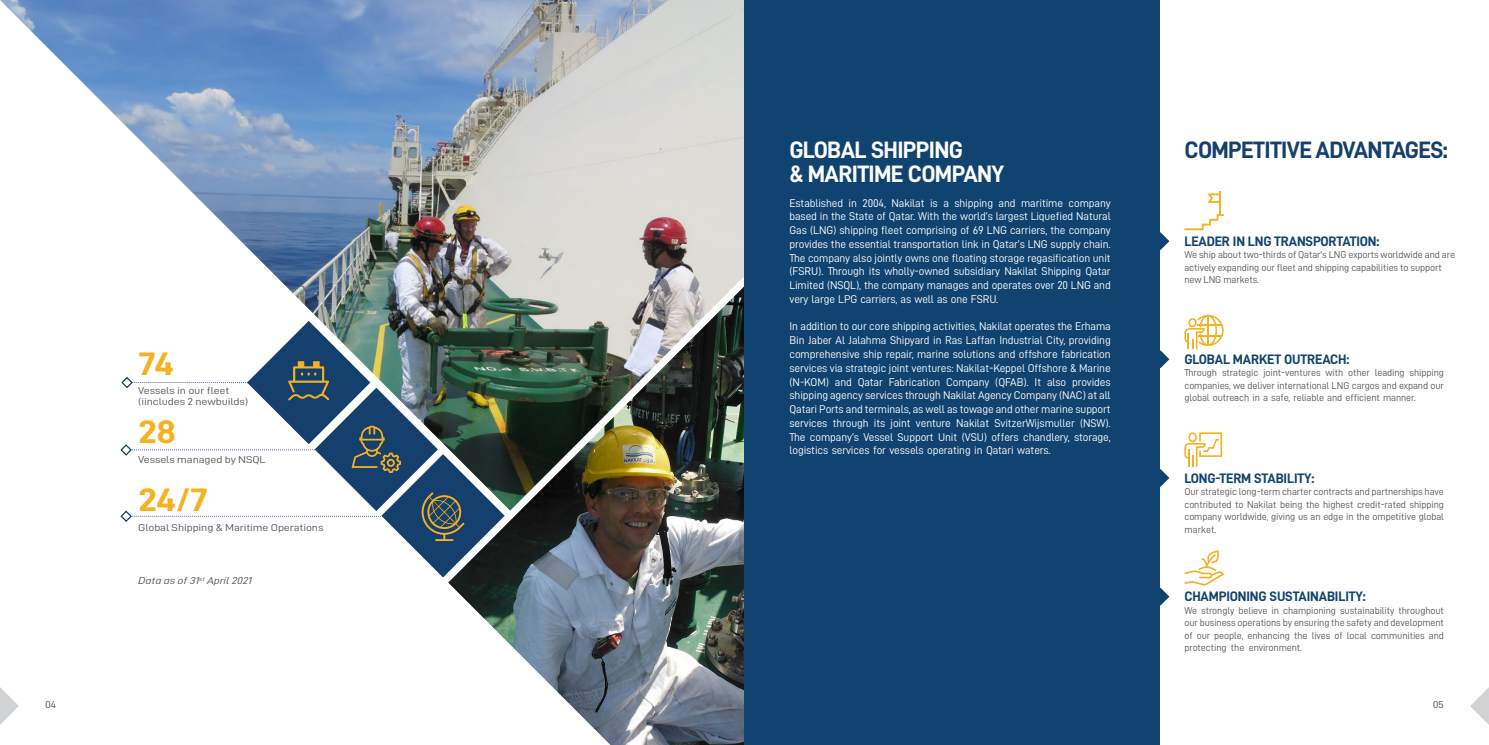
<style>
.page{position:relative;width:1489px;height:745px;background:#fff}
.page>*{position:absolute;margin:0;border:0;box-sizing:border-box;transform-origin:0 0}
.t1{font:32.5px "D DIN Bold";color:#f5b121;scale:1.19 1}
.t2{font:23.75px "D DIN Bold";letter-spacing:-.025em;color:#fff}
.t3{font:23.75px "D DIN Bold";letter-spacing:-.025em;color:#153f6d}
.t4{font:13.75px "D DIN Bold";letter-spacing:-.01em;color:#10436f}
.t5{font:11.25px/13.8px "D DIN";letter-spacing:-.01em;color:#fff;text-align:justify}
.t6{font:10px/12.5px "D DIN";letter-spacing:-.01em;color:#57585a;text-align:justify}
.t7{font:10px/11.2px "D DIN";letter-spacing:-.01em;color:#57585a;scale:1.19 1}
.t8{font:10px "D DIN Italic";letter-spacing:-.01em;color:#57585a;scale:1.19 1}
</style>
<div class="page">
<img style="left:448px;top:510px;width:296px;height:234px">
<img style="left:0;top:0;width:744px;height:510px">
<svg style="left:119px;top:320px;width:385px;height:257px"></svg>
<div style="left:744px;top:0;width:416px;height:744px;background:#10436f"></div>
<svg style="left:1160px;top:350px;width:9px;height:18px"></svg>
<svg style="left:1160px;top:469px;width:9px;height:17px"></svg>
<svg style="left:1160px;top:587px;width:9px;height:18px"></svg>
<svg style="left:0;top:687px;width:19px;height:37px"></svg>
<svg style="left:1470px;top:688px;width:18px;height:36px"></svg>
<svg style="left:1184px;top:214px;width:39px;height:16px"></svg>
<hr style="left:1219px;top:191px;width:2px;height:24px;background:#f5b123">
<svg style="left:1207px;top:193px;width:12px;height:10px"></svg>
<svg style="left:1184px;top:315px;width:39px;height:34px"></svg>
<hr style="left:1198px;top:335px;width:23px;height:2px;background:#f5b123">
<hr style="left:1207px;top:315px;width:1px;height:30px;background:#f5b123">
<svg style="left:1184px;top:432px;width:37px;height:34px"></svg>
<svg style="left:1184px;top:550px;width:39px;height:35px"></svg>
<svg style="left:1160px;top:232px;width:9px;height:18px"></svg>
<p class="t1" style="left:138px;top:346px;width:32px">74</p>
<p class="t7" style="left:138px;top:384px;width:94px">Vessels in our fleet (iincludes 2 newbuilds)</p>
<p class="t1" style="left:138px;top:413px;width:34px">28</p>
<p class="t7" style="left:138px;top:453px;width:109px">Vessels managed by NSQL</p>
<p class="t1" style="left:138px;top:481px;width:60px">24/7</p>
<p class="t7" style="left:138px;top:521px;width:157px">Global Shipping &amp; Maritime Operations</p>
<p class="t8" style="left:138px;top:575px;width:97px">Data as of 31<sup>st</sup> April 2021</p>
<p class="t2" style="left:789px;top:137px;width:175px">GLOBAL SHIPPING</p>
<p class="t2" style="left:789px;top:160px;width:216px">&amp; MARITIME COMPANY</p>
<p class="t5" style="left:789px;top:195px;width:323px">Established in 2004, Nakilat is a shipping and maritime company based in the State of Qatar. With the world’s largest Liquefied Natural Gas (LNG) shipping fleet comprising of 69 LNG carriers, the company provides the essential transportation link in Qatar’s LNG supply chain.<br>The company also jointly owns one floating storage regasification unit (FSRU). Through its wholly-owned subsidiary Nakilat Shipping Qatar Limited (NSQL), the company manages and operates over 20 LNG and very large LPG carriers, as well as one FSRU.</p>
<p class="t5" style="left:789px;top:319px;width:323px">In addition to our core shipping activities, Nakilat operates the Erhama Bin Jaber Al Jalahma Shipyard in Ras Laffan Industrial City, providing comprehensive ship repair, marine solutions and offshore fabrication services via strategic joint ventures: Nakilat-Keppel Offshore &amp; Marine (N-KOM) and Qatar Fabrication Company (QFAB). It also provides shipping agency services through Nakilat Agency Company (NAC) at all Qatari Ports and terminals, as well as towage and other marine support services through its joint venture Nakilat SvitzerWijsmuller (NSW).<br>The company’s Vessel Support Unit (VSU) offers chandlery, storage, logistics services for vessels operating in Qatari waters.</p>
<p class="t3" style="left:1184px;top:137px;width:265px">COMPETITIVE ADVANTAGES:</p>
<p class="t4" style="left:1184px;top:233px;width:196px">LEADER IN LNG TRANSPORTATION:</p>
<p class="t6" style="left:1184px;top:248px;width:272px;text-align:left">We ship about two-thirds of Qatar's LNG exports worldwide and are actively expanding our fleet and shipping capabilities to support new LNG markets.</p>
<p class="t4" style="left:1184px;top:351px;width:166px">GLOBAL MARKET OUTREACH:</p>
<p class="t6" style="left:1184px;top:366px;width:261px">Through strategic joint-ventures with other leading shipping companies, we deliver international LNG cargos and expand our global outreach in a safe, reliable and efficient manner.</p>
<p class="t4" style="left:1184px;top:470px;width:131px">LONG-TERM STABILITY:</p>
<p class="t6" style="left:1184px;top:485px;width:261px">Our strategic long-term charter contracts and partnerships have contributed to Nakilat being the highest credit-rated shipping company worldwide, giving us an edge in the ompetitive global market.</p>
<p class="t4" style="left:1184px;top:588px;width:183px">CHAMPIONING SUSTAINABILITY:</p>
<p class="t6" style="left:1184px;top:603px;width:261px">We strongly believe in championing sustainability throughout our business operations by ensuring the safety and development of our people, enhancing the lives of local communities and protecting the environment.</p>
<p class="t7" style="left:45px;top:698px;width:11px">04</p>
<p class="t7" style="left:1432px;top:698px;width:11px">05</p>
</div>
